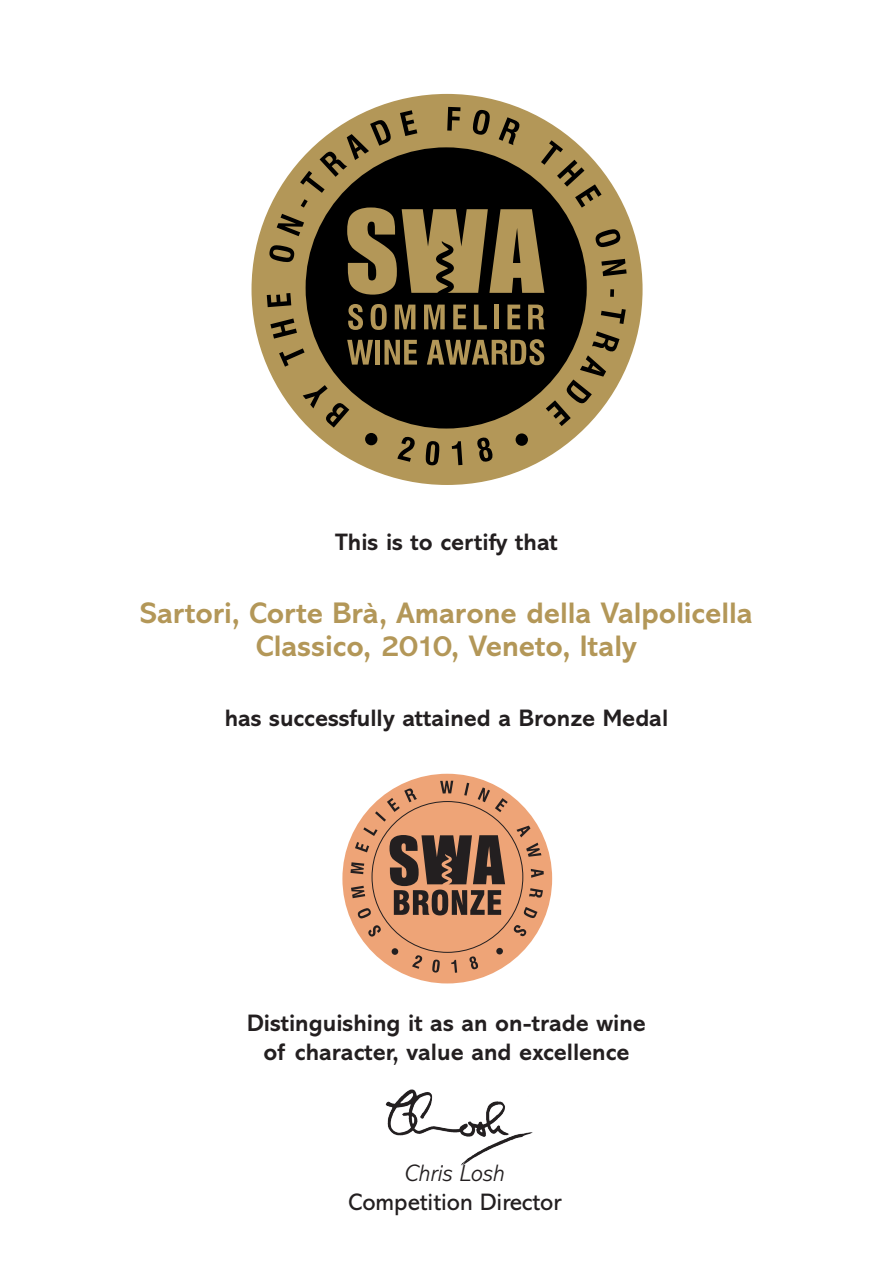
<style>
.page{position:relative;width:893px;height:1263px;background:#fff}
.page>*{position:absolute;margin:0;border:0;box-sizing:border-box;transform-origin:0 0}
.ultimate_white{font:700 30px/33px "Abadi MT Pro";letter-spacing:-.005em;color:#b39758;text-align:center}
.t1{font:700 24px/28.8px "Abadi MT Pro";color:#231f20;text-align:center}
.t2{font:24px "Abadi MT Pro";color:#231f20}
.t3{font:italic 300 24px "Abadi MT Pro";color:#231f20}
</style>
<div class="page">
<img style="left:385px;top:1089px;width:148px;height:77px">
<div style="left:251px;top:94px;width:392px;height:391px;background:#b39758;border-radius:50%"></div>
<svg style="left:397px;top:436px;width:18px;height:26px"></svg>
<svg style="left:425px;top:441px;width:14px;height:24px"></svg>
<svg style="left:452px;top:441px;width:10px;height:24px"></svg>
<svg style="left:477px;top:437px;width:16px;height:25px"></svg>
<svg style="left:267px;top:107px;width:360px;height:321px"></svg>
<div style="left:365px;top:433px;width:12px;height:12px;background:#000;border-radius:50%"></div>
<div style="left:516px;top:433px;width:12px;height:13px;background:#000;border-radius:50%"></div>
<div style="left:342px;top:774px;width:210px;height:209px;background:#eea477;border-radius:50%"></div>
<svg style="left:412px;top:955px;width:11px;height:14px"></svg>
<svg style="left:432px;top:959px;width:8px;height:14px"></svg>
<svg style="left:451px;top:960px;width:6px;height:13px"></svg>
<svg style="left:469px;top:956px;width:10px;height:14px"></svg>
<svg style="left:368px;top:925px;width:13px;height:12px"></svg>
<svg style="left:350px;top:781px;width:158px;height:137px"></svg>
<svg style="left:516px;top:826px;width:14px;height:11px"></svg>
<svg style="left:526px;top:843px;width:15px;height:14px"></svg>
<svg style="left:531px;top:869px;width:13px;height:9px"></svg>
<svg style="left:529px;top:888px;width:14px;height:10px"></svg>
<svg style="left:523px;top:907px;width:14px;height:11px"></svg>
<svg style="left:513px;top:925px;width:14px;height:12px"></svg>
<div style="left:392px;top:948px;width:6px;height:7px;background:#231f20;border-radius:50%"></div>
<div style="left:496px;top:948px;width:7px;height:6px;background:#231f20;border-radius:50%"></div>
<p class="t1" style="left:335px;top:528px;width:224px">This is to certify that</p>
<p class="ultimate_white" style="left:140px;top:597px;width:614px">Sartori, Corte Brà, Amarone della Valpolicella<br>Classico, 2010, Veneto, Italy</p>
<p class="t1" style="left:225px;top:703px;width:445px">has successfully attained a Bronze Medal</p>
<p class="t1" style="left:247px;top:1008px;width:400px">Distinguishing it as an on-trade wine of character, value and excellence</p>
<p class="t3" style="left:405px;top:1160px;width:102px">Chris Losh</p>
<p class="t2" style="left:348px;top:1188px;width:215px">Competition Director</p>
</div>
